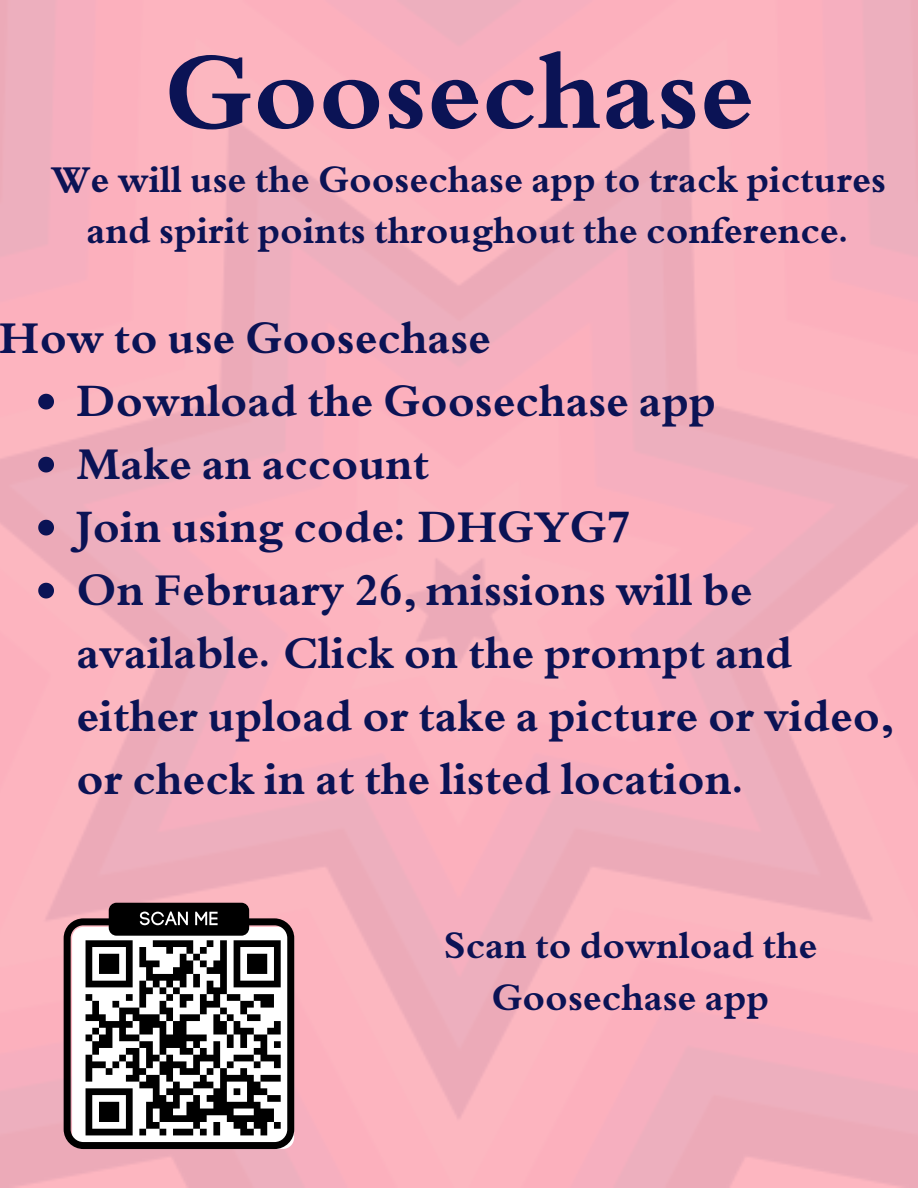
<style>
.page{position:relative;width:918px;height:1188px;background:#fff}
.page>*{position:absolute;margin:0;border:0;box-sizing:border-box;transform-origin:0 0}
.t1{font:700 108px "XB Niloofar";color:#0b1355}
.t2{font:700 45px/63px "XB Niloofar";color:#0b1355}
.t3{font:700 37.5px/51.8px "XB Niloofar";color:#0b1355;text-align:center}
</style>
<div class="page">
<img style="left:0;top:0;width:918px;height:1188px">
<svg style="left:38px;top:394px;width:16px;height:16px"></svg>
<svg style="left:38px;top:457px;width:16px;height:15px"></svg>
<svg style="left:38px;top:520px;width:16px;height:16px"></svg>
<svg style="left:38px;top:583px;width:16px;height:15px"></svg>
<svg style="left:64px;top:918px;width:230px;height:231px"></svg>
<div style="left:109px;top:903px;width:140px;height:33px;background:#000;border-radius:8px"></div>
<svg style="left:140px;top:912px;width:48px;height:13px"></svg>
<svg style="left:195px;top:912px;width:23px;height:13px"></svg>
<p class="t1" style="left:164px;top:17px;width:592px">Goosechase</p>
<h1 class="t3" style="left:51px;top:156px;width:837px">We will use the Goosechase app to track pictures and spirit points throughout the conference.</h1>
<p class="t2" style="left:0;top:310px;width:492px">How to use Goosechase</p>
<h2 class="t2" style="left:76px;top:373px;width:641px">Download the Goosechase app</h2>
<p class="t2" style="left:76px;top:436px;width:354px">Make an account</p>
<p class="t2" style="left:76px;top:499px;width:556px">Join using code: DHGYG7</p>
<p class="t2" style="left:76px;top:562px;width:818px">On February 26, missions will be available. Click on the prompt and either upload or take a picture or video, or check in at the listed location.</p>
<p class="t3" style="left:443px;top:922px;width:376px">Scan to download the<br>Goosechase app</p>
</div>
